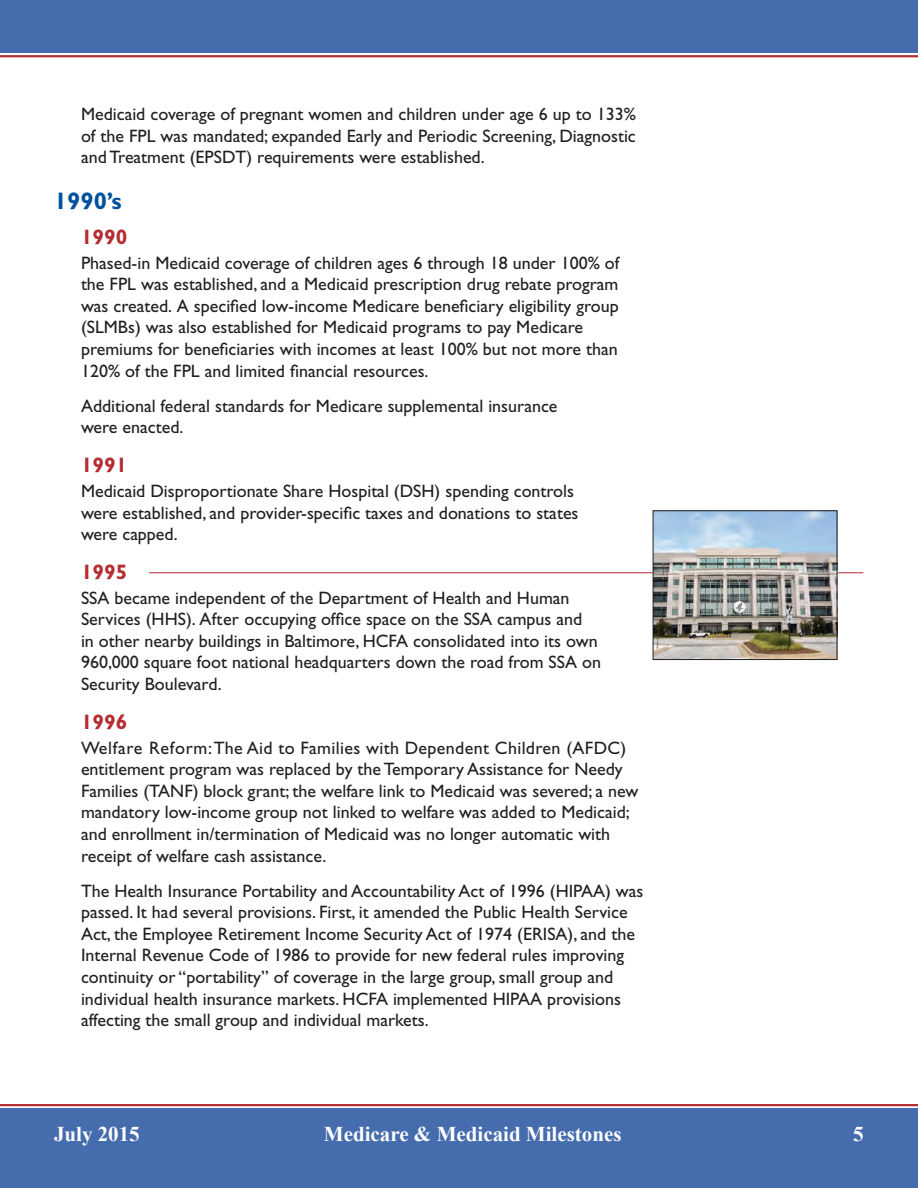
<style>
.page{position:relative;width:918px;height:1188px;background:#fff}
.page>*{position:absolute;margin:0;border:0;box-sizing:border-box;transform-origin:0 0}
.t1{font:700 24px "Gill Sans Std";color:#01529b}
.t2{font:700 21px "Times New Roman";color:#fff}
.t3{font:700 21px "Gill Sans Std";color:#b42d33}
.t4{font:18px/21.6px "Gill Sans Std";color:#231f20}
</style>
<div class="page">
<div style="left:0;top:1108px;width:918px;height:80px;background:#456dae"></div>
<div style="left:0;top:0;width:918px;height:52px;background:#456dae"></div>
<hr style="left:0;top:55px;width:918px;height:2px;background:#b42d33">
<hr style="left:0;top:1104px;width:918px;height:2px;background:#b42d33">
<hr style="left:149px;top:572px;width:714px;height:1px;background:#b42d33">
<img style="left:655px;top:513px;width:180px;height:145px">
<div style="left:653px;top:511px;width:184px;height:149px;border:1px solid #231f20"></div>
<p class="t4" style="left:81px;top:104px;width:556px;text-align:justify">Medicaid coverage of pregnant women and children under age 6 up to 133% of the FPL was mandated; expanded Early and Periodic Screening, Diagnostic and Treatment (EPSDT) requirements were established.</p>
<h1 class="t1" style="left:54px;top:186px;width:69px">1990’s</h1>
<h2 class="t3" style="left:81px;top:224px;width:48px">1990</h2>
<p class="t4" style="left:81px;top:252px;width:540px">Phased-in Medicaid coverage of children ages 6 through 18 under 100% of the FPL was established, and a Medicaid prescription drug rebate program was created. A specified low-income Medicare beneficiary eligibility group (SLMBs) was also established for Medicaid programs to pay Medicare premiums for beneficiaries with incomes at least 100% but not more than 120% of the FPL and limited financial resources.</p>
<p class="t4" style="left:81px;top:395px;width:478px">Additional federal standards for Medicare supplemental insurance were enacted.</p>
<h2 class="t3" style="left:81px;top:453px;width:48px">1991</h2>
<p class="t4" style="left:81px;top:480px;width:499px">Medicaid Disproportionate Share Hospital (DSH) spending controls were established, and provider-specific taxes and donations to states were capped.</p>
<h2 class="t3" style="left:81px;top:559px;width:48px">1995</h2>
<p class="t4" style="left:81px;top:587px;width:522px">SSA became independent of the Department of Health and Human Services (HHS). After occupying office space on the SSA campus and<br>in other nearby buildings in Baltimore, HCFA consolidated into its own 960,000 square foot national headquarters down the road from SSA on Security Boulevard.</p>
<h2 class="t3" style="left:81px;top:709px;width:48px">1996</h2>
<p class="t4" style="left:81px;top:737px;width:559px">Welfare Reform: The Aid to Families with Dependent Children (AFDC) entitlement program was replaced by the Temporary Assistance for Needy Families (TANF) block grant; the welfare link to Medicaid was severed; a new mandatory low-income group not linked to welfare was added to Medicaid; and enrollment in/termination of Medicaid was no longer automatic with receipt of welfare cash assistance.</p>
<p class="t4" style="left:81px;top:880px;width:564px">The Health Insurance Portability and Accountability Act of 1996 (HIPAA) was passed. It had several provisions. First, it amended the Public Health Service Act, the Employee Retirement Income Security Act of 1974 (ERISA), and the Internal Revenue Code of 1986 to provide for new federal rules improving continuity or “portability” of coverage in the large group, small group and individual health insurance markets. HCFA implemented HIPAA provisions affecting the small group and individual markets.</p>
<p class="t2" style="left:54px;top:1120px;width:87px">July 2015</p>
<p class="t2" style="left:324px;top:1120px;width:299px">Medicare &amp; Medicaid Milestones</p>
<p class="t2" style="left:853px;top:1120px;width:12px">5</p>
</div>
